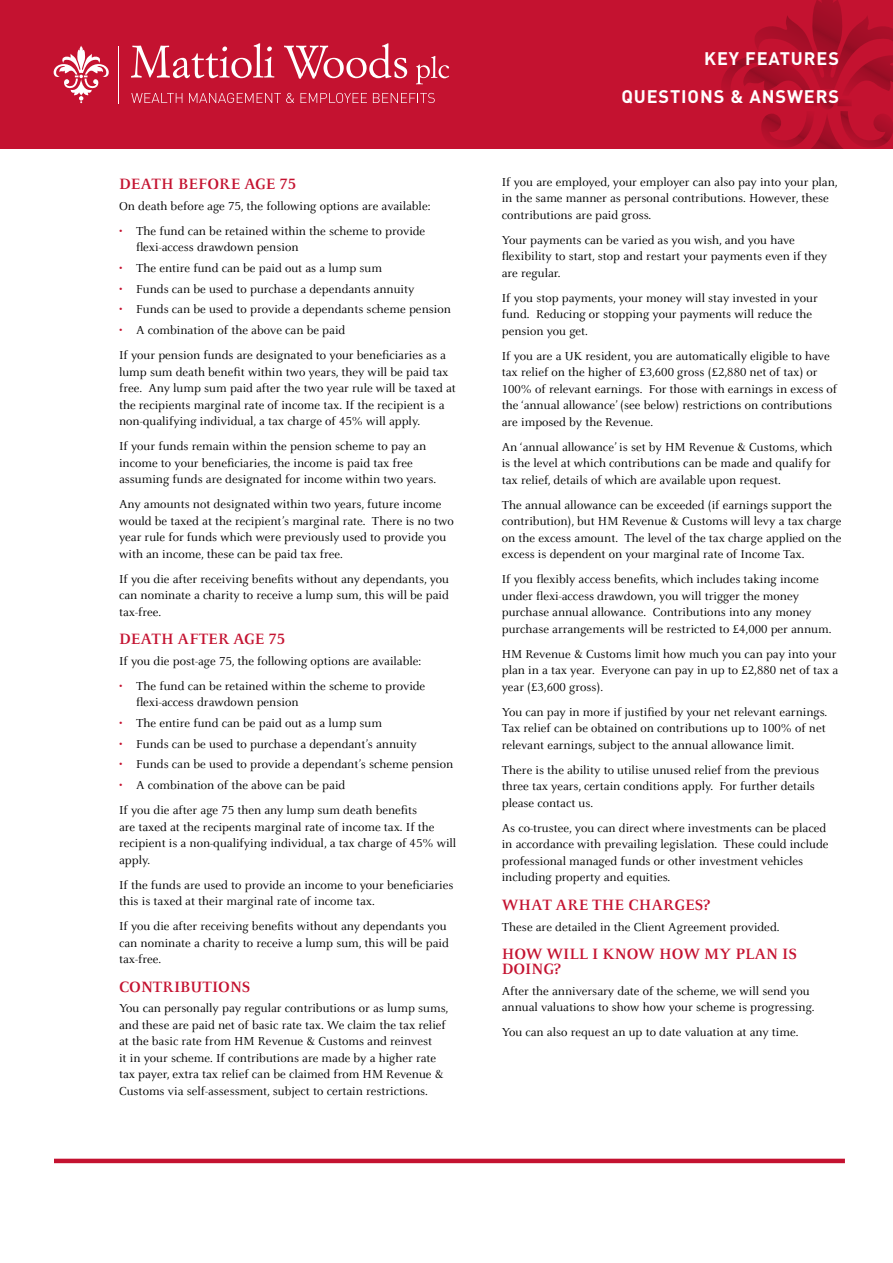
<style>
.page{position:relative;width:893px;height:1263px;background:#fff}
.page>*{position:absolute;margin:0;border:0;box-sizing:border-box;transform-origin:0 0}
.t1{font:700 18px/38.2px "DIN";letter-spacing:.05em;color:#fff;text-align:right}
.t2{font:700 16.5px/15px "Celeste";color:#c41230}
.t3{font:12.75px/16.5px "Celeste";color:#000}
.s1{font-family:"Celeste Caps"}
.s2{color:#c41230}
</style>
<div class="page">
<div style="left:0;top:0;width:893px;height:149px;background:#c41230"></div>
<svg style="left:721px;top:0;width:172px;height:149px"></svg>
<hr style="left:54px;top:1159px;width:791px;height:4px;background:#c41230">
<hr style="left:118px;top:46px;width:1px;height:57px;background:#fff">
<svg style="left:53px;top:46px;width:56px;height:57px"></svg>
<svg style="left:131px;top:43px;width:143px;height:35px"></svg>
<svg style="left:284px;top:43px;width:123px;height:36px"></svg>
<svg style="left:416px;top:56px;width:33px;height:28px"></svg>
<svg style="left:131px;top:93px;width:51px;height:10px"></svg>
<svg style="left:189px;top:93px;width:105px;height:10px"></svg>
<svg style="left:300px;top:93px;width:67px;height:10px"></svg>
<svg style="left:373px;top:93px;width:62px;height:10px"></svg>
<p class="t2" style="left:119px;top:177px;width:179px">DEATH BEFORE AGE <span class="s1">75</span></p>
<p class="t3" style="left:119px;top:198px;width:313px">On death before age <span class="s1">75</span>, the following options are available:</p>
<p class="t3" style="left:136px;top:223px;width:291px;text-indent:-17px"><span class="s2">•</span> The fund can be retained within the scheme to provide flexi-access drawdown pension</p>
<p class="t3" style="left:119px;top:260px;width:264px"><span class="s2">•</span> The entire fund can be paid out as a lump sum</p>
<p class="t3" style="left:119px;top:281px;width:297px"><span class="s2">•</span> Funds can be used to purchase a dependants annuity</p>
<p class="t3" style="left:119px;top:302px;width:333px"><span class="s2">•</span> Funds can be used to provide a dependants scheme pension</p>
<p class="t3" style="left:119px;top:318px;width:328px;line-height:25px"><span class="s2">•</span> A combination of the above can be paid<br>If your pension funds are designated to your beneficiaries as a</p>
<p class="t3" style="left:119px;top:364px;width:338px">lump sum death benefit within two years, they will be paid tax free. Any lump sum paid after the two year rule will be taxed at the recipients marginal rate of income tax. If the recipient is a non-qualifying individual, a tax charge of <span class="s1">45%</span> will apply.</p>
<p class="t3" style="left:119px;top:438px;width:319px">If your funds remain within the pension scheme to pay an income to your beneficiaries, the income is paid tax free assuming funds are designated for income within two years.</p>
<p class="t3" style="left:119px;top:496px;width:336px">Any amounts not designated within two years, future income would be taxed at the recipient’s marginal rate. There is no two year rule for funds which were previously used to provide you with an income, these can be paid tax free.</p>
<p class="t3" style="left:119px;top:571px;width:332px;text-align:justify">If you die after receiving benefits without any dependants, you can nominate a charity to receive a lump sum, this will be paid tax-free.</p>
<p class="t2" style="left:119px;top:632px;width:168px">DEATH AFTER AGE <span class="s1">75</span></p>
<p class="t3" style="left:119px;top:653px;width:304px">If you die post-age <span class="s1">75</span>, the following options are available:</p>
<p class="t3" style="left:136px;top:678px;width:291px;text-indent:-17px"><span class="s2">•</span> The fund can be retained within the scheme to provide flexi-access drawdown pension</p>
<p class="t3" style="left:119px;top:715px;width:264px"><span class="s2">•</span> The entire fund can be paid out as a lump sum</p>
<p class="t3" style="left:119px;top:736px;width:299px"><span class="s2">•</span> Funds can be used to purchase a dependant’s annuity</p>
<p class="t3" style="left:119px;top:757px;width:336px"><span class="s2">•</span> Funds can be used to provide a dependant’s scheme pension</p>
<p class="t3" style="left:119px;top:773px;width:300px;line-height:25px"><span class="s2">•</span> A combination of the above can be paid<br>If you die after age <span class="s1">75</span> then any lump sum death benefits</p>
<p class="t3" style="left:119px;top:819px;width:339px">are taxed at the recipents marginal rate of income tax. If the recipient is a non-qualifying individual, a tax charge of <span class="s1">45%</span> will apply.</p>
<p class="t3" style="left:119px;top:877px;width:336px">If the funds are used to provide an income to your beneficiaries this is taxed at their marginal rate of income tax.</p>
<p class="t3" style="left:119px;top:918px;width:331px">If you die after receiving benefits without any dependants you can nominate a charity to receive a lump sum, this will be paid tax-free.</p>
<p class="t2" style="left:119px;top:979px;width:133px">CONTRIBUTIONS</p>
<p class="t3" style="left:119px;top:1000px;width:331px">You can personally pay regular contributions or as lump sums, and these are paid net of basic rate tax. We claim the tax relief at the basic rate from HM Revenue &amp; Customs and reinvest<br>it in your scheme. If contributions are made by a higher rate tax payer, extra tax relief can be claimed from HM Revenue &amp; Customs via self-assessment, subject to certain restrictions.</p>
<h1 class="t1" style="left:621px;top:39px;width:219px">KEY FEATURES<br>QUESTIONS &amp; ANSWERS</h1>
<p class="t3" style="left:502px;top:174px;width:337px">If you are employed, your employer can also pay into your plan, in the same manner as personal contributions. However, these contributions are paid gross.</p>
<p class="t3" style="left:502px;top:232px;width:327px">Your payments can be varied as you wish, and you have flexibility to start, stop and restart your payments even if they are regular.</p>
<p class="t3" style="left:502px;top:290px;width:317px">If you stop payments, your money will stay invested in your fund. Reducing or stopping your payments will reduce the pension you get.</p>
<p class="t3" style="left:502px;top:348px;width:337px">If you are a UK resident, you are automatically eligible to have tax relief on the higher of <span class="s1">£3,600</span> gross (<span class="s1">£2,880</span> net of tax) or <span class="s1">100%</span> of relevant earnings. For those with earnings in excess of the ‘annual allowance’ (see below) restrictions on contributions are imposed by the Revenue.</p>
<p class="t3" style="left:502px;top:439px;width:332px">An ‘annual allowance’ is set by HM Revenue &amp; Customs, which is the level at which contributions can be made and qualify for tax relief, details of which are available upon request.</p>
<p class="t3" style="left:502px;top:497px;width:341px">The annual allowance can be exceeded (if earnings support the contribution), but HM Revenue &amp; Customs will levy a tax charge on the excess amount. The level of the tax charge applied on the excess is dependent on your marginal rate of Income Tax.</p>
<p class="t3" style="left:502px;top:572px;width:331px">If you flexibly access benefits, which includes taking income under flexi-access drawdown, you will trigger the money purchase annual allowance. Contributions into any money purchase arrangements will be restricted to <span class="s1">£4,000</span> per annum.</p>
<p class="t3" style="left:502px;top:646px;width:338px">HM Revenue &amp; Customs limit how much you can pay into your plan in a tax year. Everyone can pay in up to <span class="s1">£2,880</span> net of tax a year (<span class="s1">£3,600</span> gross).</p>
<p class="t3" style="left:502px;top:704px;width:327px">You can pay in more if justified by your net relevant earnings.<br>Tax relief can be obtained on contributions up to <span class="s1">100%</span> of net relevant earnings, subject to the annual allowance limit.</p>
<p class="t3" style="left:502px;top:762px;width:319px">There is the ability to utilise unused relief from the previous three tax years, certain conditions apply. For further details please contact us.</p>
<p class="t3" style="left:502px;top:820px;width:328px">As co-trustee, you can direct where investments can be placed in accordance with prevailing legislation. These could include professional managed funds or other investment vehicles including property and equities.</p>
<p class="t2" style="left:502px;top:897px;width:210px">WHAT ARE THE CHARGES?</p>
<p class="t3" style="left:502px;top:919px;width:279px">These are detailed in the Client Agreement provided.</p>
<p class="t2" style="left:502px;top:947px;width:296px">HOW WILL I KNOW HOW MY PLAN IS<br>DOING?</p>
<p class="t3" style="left:502px;top:983px;width:314px">After the anniversary date of the scheme, we will send you annual valuations to show how your scheme is progressing.</p>
<p class="t3" style="left:502px;top:1024px;width:298px">You can also request an up to date valuation at any time.</p>
</div>
